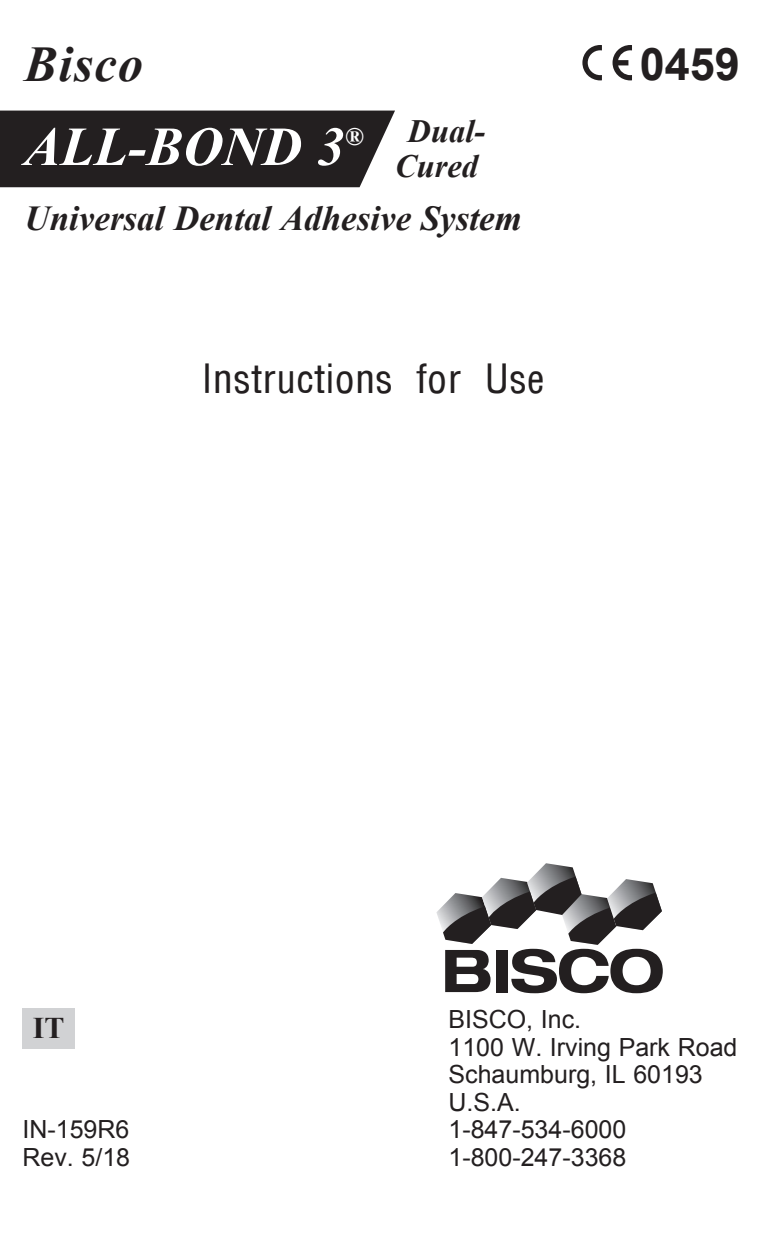
<style>
.page{position:relative;width:765px;height:1260px;background:#fff}
.page>*{position:absolute;margin:0;border:0;box-sizing:border-box;transform-origin:0 0}
.t1{font:italic 700 55px "Times New Roman";color:#fff}
.t2{font:italic 700 50px "Times New Roman";letter-spacing:.025em;color:#231f20}
.t3{font:100 condensed 45px "Helvetica";color:#231f20}
.t4{font:700 45px "Arial";color:#231f20}
.t5{font:italic 700 35px "Times New Roman";color:#231f20}
.t6{font:italic 700 32.5px "Times New Roman";color:#231f20}
.t7{font:700 30px "Times New Roman";color:#231f20}
.t8{font:25px "Arial";color:#231f20}
.t9{font:italic 700 25px "Times New Roman";color:#fff}
</style>
<div class="page">
<svg style="left:436px;top:863px;width:227px;height:130px"></svg>
<div style="left:22px;top:1008px;width:53px;height:41px;background:#d1d2d4"></div>
<div style="left:0;top:111px;width:395px;height:76px;background:#231f20"></div>
<svg style="left:582px;top:45px;width:20px;height:35px"></svg>
<svg style="left:613px;top:45px;width:19px;height:35px"></svg>
<p class="t2" style="left:24px;top:30px;width:120px">Bisco</p>
<p class="t4" style="left:640px;top:34px;width:102px">0459</p>
<p class="t1" style="left:24px;top:108px;width:322px">ALL-BOND 3</p>
<p class="t9" style="left:345px;top:120px;width:20px">®</p>
<p class="t6" style="left:408px;top:108px;width:79px">Dual-</p>
<p class="t6" style="left:395px;top:143px;width:85px">Cured</p>
<p class="t5" style="left:24px;top:194px;width:499px">Universal Dental Adhesive System</p>
<p class="t3" style="left:202px;top:361px;width:344px">Instructions for Use</p>
<p class="t7" style="left:33px;top:1007px;width:33px">IT</p>
<p class="t8" style="left:23px;top:1113px;width:108px">IN-159R6</p>
<p class="t8" style="left:23px;top:1141px;width:109px">Rev. 5/18</p>
<p class="t8" style="left:449px;top:1003px;width:134px">BISCO, Inc.</p>
<p class="t8" style="left:449px;top:1031px;width:291px">1100 W. Irving Park Road</p>
<p class="t8" style="left:449px;top:1058px;width:256px">Schaumburg, IL 60193</p>
<p class="t8" style="left:449px;top:1086px;width:74px">U.S.A.</p>
<p class="t8" style="left:449px;top:1113px;width:179px">1-847-534-6000</p>
<p class="t8" style="left:449px;top:1141px;width:179px">1-800-247-3368</p>
</div>
